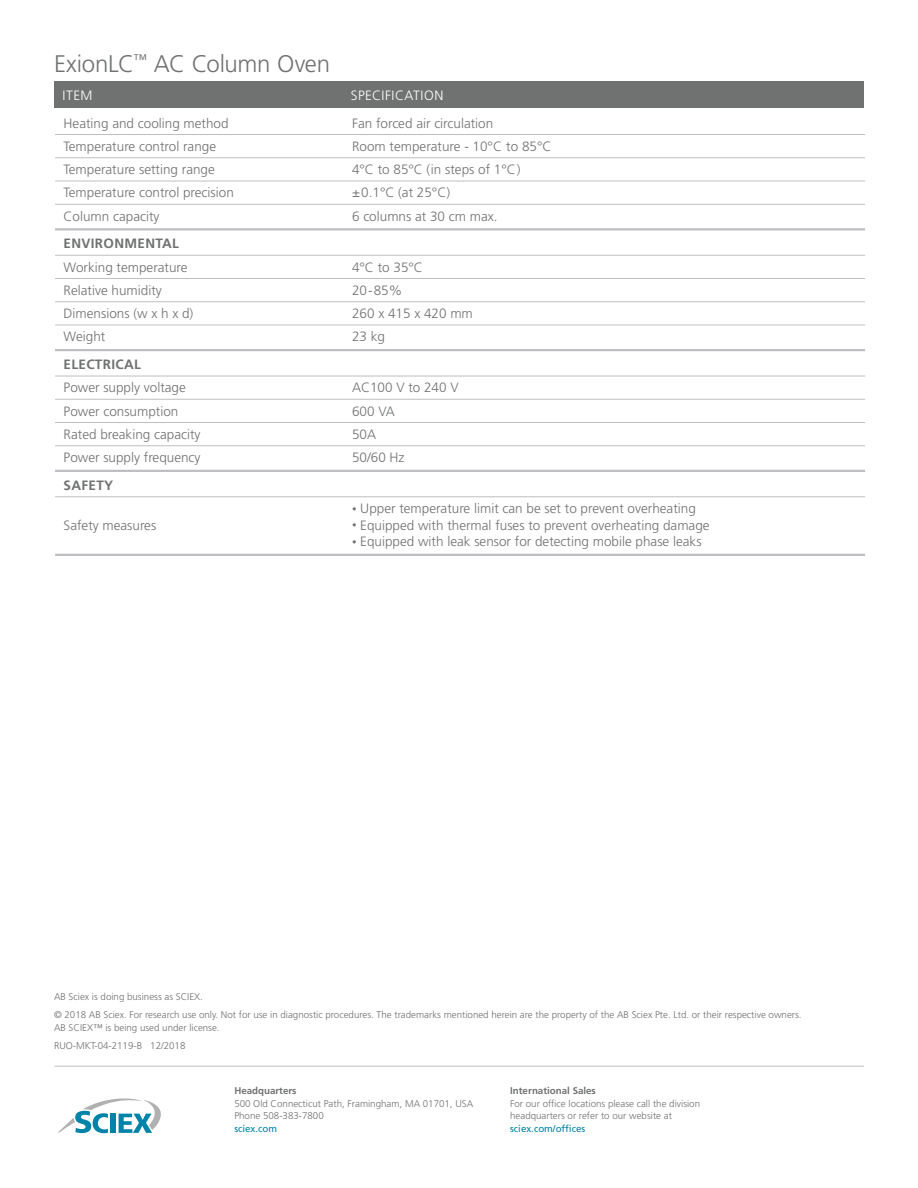
<style>
.page{position:relative;width:918px;height:1188px;background:#fff}
.page>*{position:absolute;margin:0;border:0;box-sizing:border-box;transform-origin:0 0}
.t1{font:300 24px "Frutiger LT Std";letter-spacing:-.01em;color:#707171}
.t2{font:300 13.5px "Frutiger LT Std";color:#707171}
.t3{font:700 13.5px "Frutiger LT Std";letter-spacing:.025em;color:#707171}
.t4{font:300 13.5px "Frutiger LT Std";letter-spacing:.035em;color:#fff}
.t5{font:300 9.75px/17.9px "Frutiger LT Std";color:#707171}
.t6{font:700 9.75px "Frutiger LT Std";color:#707171}
.t7{font:9.75px "Frutiger LT Std";color:#0083a9}
.s1{font-size:9px}
</style>
<div class="page">
<svg style="left:58px;top:1098px;width:103px;height:35px"></svg>
<hr style="left:55px;top:1066px;width:809px;height:1px;background:#bebfc2">
<div style="left:54px;top:81px;width:810px;height:27px;background:#707171"></div>
<hr style="left:55px;top:134px;width:810px;height:1px;background:#bebfc2">
<hr style="left:55px;top:157px;width:810px;height:1px;background:#bebfc2">
<hr style="left:55px;top:181px;width:810px;height:1px;background:#bebfc2">
<hr style="left:55px;top:204px;width:810px;height:1px;background:#bebfc2">
<hr style="left:55px;top:228px;width:810px;height:2px;background:#bebfc2">
<hr style="left:55px;top:255px;width:810px;height:1px;background:#bebfc2">
<hr style="left:55px;top:278px;width:810px;height:1px;background:#bebfc2">
<hr style="left:55px;top:301px;width:810px;height:1px;background:#bebfc2">
<hr style="left:55px;top:325px;width:810px;height:1px;background:#bebfc2">
<hr style="left:55px;top:349px;width:810px;height:2px;background:#bebfc2">
<hr style="left:55px;top:376px;width:810px;height:1px;background:#bebfc2">
<hr style="left:55px;top:399px;width:810px;height:1px;background:#bebfc2">
<hr style="left:55px;top:422px;width:810px;height:1px;background:#bebfc2">
<hr style="left:55px;top:445px;width:810px;height:1px;background:#bebfc2">
<hr style="left:55px;top:470px;width:810px;height:2px;background:#bebfc2">
<hr style="left:55px;top:496px;width:810px;height:1px;background:#bebfc2">
<hr style="left:55px;top:554px;width:810px;height:2px;background:#bebfc2">
<h1 class="t1" style="left:54px;top:50px;width:278px">ExionLC<sup>™</sup> AC Column Oven</h1>
<p class="t4" style="left:62px;top:88px;width:31px">ITEM</p>
<p class="t4" style="left:351px;top:88px;width:94px">SPECIFICATION</p>
<p class="t2" style="left:64px;top:115px;width:167px">Heating and cooling method</p>
<p class="t2" style="left:352px;top:115px;width:143px">Fan forced air circulation</p>
<p class="t2" style="left:64px;top:139px;width:154px">Temperature control range</p>
<p class="t2" style="left:352px;top:139px;width:201px">Room temperature - 10°C to 85°C</p>
<p class="t2" style="left:64px;top:162px;width:153px">Temperature setting range</p>
<p class="t2" style="left:352px;top:162px;width:170px">4°C to 85°C (in steps of 1°C)</p>
<p class="t2" style="left:64px;top:185px;width:172px">Temperature control precision</p>
<p class="t2" style="left:352px;top:185px;width:100px">±0.1°C (at 25°C)</p>
<p class="t2" style="left:64px;top:208px;width:97px">Column capacity</p>
<p class="t2" style="left:352px;top:208px;width:147px">6 columns at 30 cm max.</p>
<p class="t3" style="left:64px;top:236px;width:117px">ENVIRONMENTAL</p>
<p class="t2" style="left:64px;top:259px;width:126px">Working temperature</p>
<p class="t2" style="left:352px;top:259px;width:72px">4°C to 35°C</p>
<p class="t2" style="left:64px;top:283px;width:100px">Relative humidity</p>
<p class="t2" style="left:352px;top:283px;width:52px">20-85%</p>
<p class="t2" style="left:64px;top:306px;width:131px">Dimensions (w x h x d)</p>
<p class="t2" style="left:352px;top:306px;width:122px">260 x 415 x 420 mm</p>
<p class="t2" style="left:64px;top:329px;width:43px">Weight</p>
<p class="t2" style="left:352px;top:329px;width:35px">23 kg</p>
<p class="t3" style="left:64px;top:357px;width:79px">ELECTRICAL</p>
<p class="t2" style="left:64px;top:380px;width:124px">Power supply voltage</p>
<p class="t2" style="left:352px;top:380px;width:108px">AC100 V to 240 V</p>
<p class="t2" style="left:64px;top:403px;width:116px">Power consumption</p>
<p class="t2" style="left:352px;top:403px;width:44px">600 VA</p>
<p class="t2" style="left:64px;top:427px;width:139px">Rated breaking capacity</p>
<p class="t2" style="left:352px;top:427px;width:26px">50A</p>
<p class="t2" style="left:64px;top:450px;width:139px">Power supply frequency</p>
<p class="t2" style="left:352px;top:450px;width:54px">50/60 Hz</p>
<p class="t3" style="left:64px;top:477px;width:51px">SAFETY</p>
<p class="t2" style="left:352px;top:501px;width:345px"><span class="s1">•</span> Upper temperature limit can be set to prevent overheating</p>
<p class="t2" style="left:64px;top:517px;width:94px">Safety measures</p>
<p class="t2" style="left:352px;top:517px;width:359px"><span class="s1">•</span> Equipped with thermal fuses to prevent overheating damage</p>
<p class="t2" style="left:352px;top:534px;width:351px"><span class="s1">•</span> Equipped with leak sensor for detecting mobile phase leaks</p>
<p class="t5" style="left:54px;top:988px;width:749px">AB Sciex is doing business as SCIEX.<br>© 2018 AB Sciex. For research use only. Not for use in diagnostic procedures. The trademarks mentioned herein are the property of the AB Sciex Pte. Ltd. or their respective owners.</p>
<p class="t5" style="left:54px;top:1019px;width:167px">AB SCIEX™ is being used under license.<br>RUO-MKT-04-2119-B 12/2018</p>
<p class="t6" style="left:234px;top:1085px;width:64px">Headquarters</p>
<p class="t5" style="left:234px;top:1097px;width:240px;line-height:12.8px">500 Old Connecticut Path, Framingham, MA 01701, USA<br>Phone 508-383-7800</p>
<p class="t7" style="left:234px;top:1123px;width:44px">sciex.com</p>
<p class="t6" style="left:510px;top:1085px;width:87px">International Sales</p>
<p class="t5" style="left:510px;top:1097px;width:191px;line-height:12.8px">For our office locations please call the division headquarters or refer to our website at</p>
<p class="t7" style="left:510px;top:1123px;width:77px">sciex.com/offices</p>
</div>
